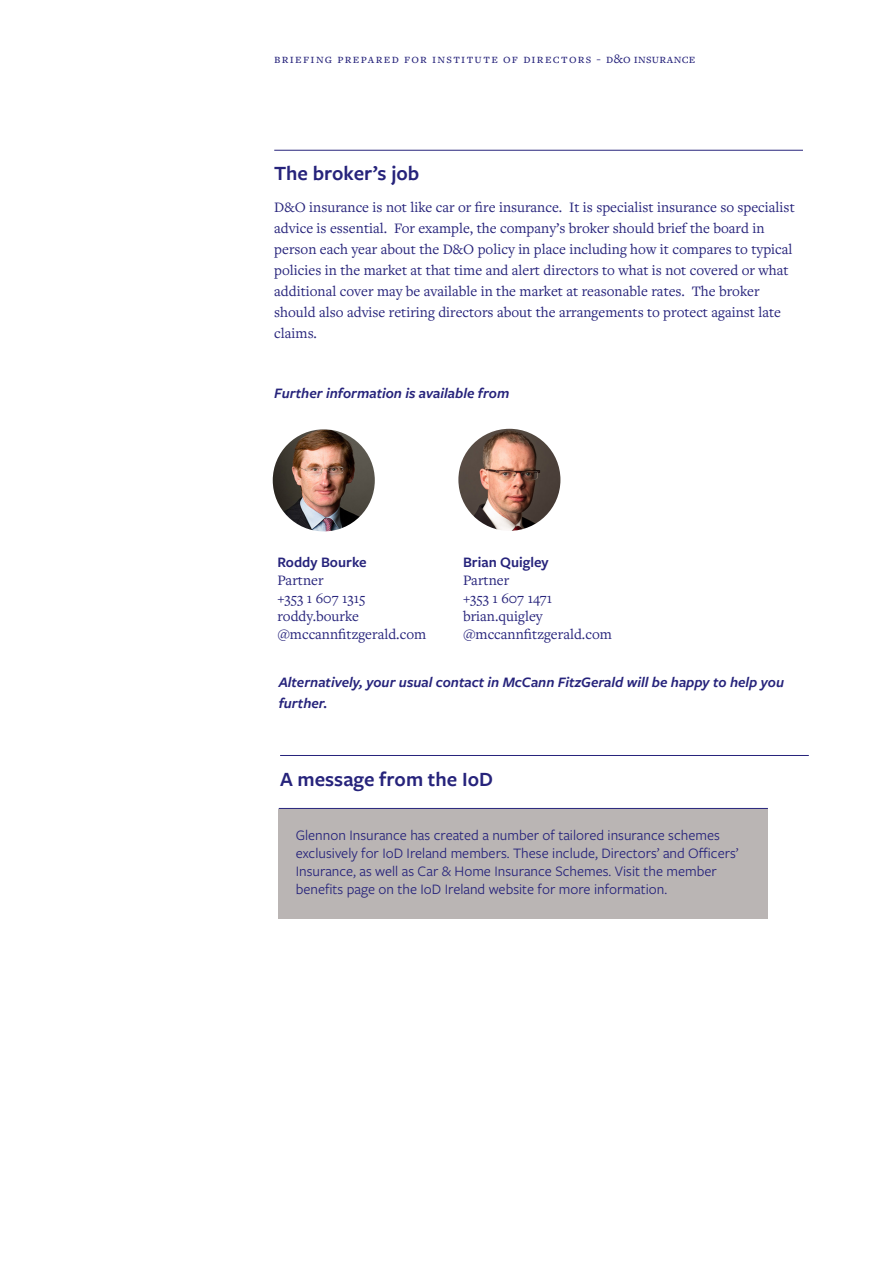
<style>
.page{position:relative;width:893px;height:1263px;background:#fff}
.page>*{position:absolute;margin:0;border:0;box-sizing:border-box;transform-origin:0 0}
.H2_14_16_SemiBold_Wi{font:600 21px "Freight Sans Pro";color:#26237b}
.Team-DDI_Email_etc{font:15px/21px "Freight Text Pro";color:#26237b}
.t1{font:15px/18px "Freight Sans Pro";color:#26237b}
.t2{font:italic 600 15px/21px "Freight Sans Pro";color:#26237b}
.Team-Name{font:600 15px "Freight Sans Pro";color:#26237b}
.Team-Title{font:15px "Freight Text Pro";color:#26237b}
.t3{font:13.5px "Freight Text Pro";letter-spacing:.09em;color:#26237b}
</style>
<div class="page">
<hr style="left:274px;top:150px;width:529px;height:1px;background:#26237b">
<img style="left:273px;top:429px;width:102px;height:102px;border-radius:51px">
<div style="left:279px;top:809px;width:489px;height:109px;background:#bab5b4"></div>
<hr style="left:279px;top:808px;width:489px;height:1px;background:#26237b">
<hr style="left:280px;top:755px;width:529px;height:1px;background:#26237b">
<img style="left:458px;top:429px;width:102px;height:102px;border-radius:51px">
<p class="t3" style="left:274px;top:50px;width:423px">briefing prepared for institute of directors - d&amp;o insurance</p>
<p class="H2_14_16_SemiBold_Wi" style="left:274px;top:159px;width:147px">The broker’s job</p>
<p class="Team-DDI_Email_etc" style="left:274px;top:196px;width:522px">D&amp;O insurance is not like car or fire insurance. It is specialist insurance so specialist advice is essential. For example, the company’s broker should brief the board in person each year about the D&amp;O policy in place including how it compares to typical policies in the market at that time and alert directors to what is not covered or what additional cover may be available in the market at reasonable rates. The broker should also advise retiring directors about the arrangements to protect against late claims.</p>
<p class="t2" style="left:274px;top:382px;width:237px">Further information is available from</p>
<p class="Team-Name" style="left:277px;top:552px;width:91px">Roddy Bourke</p>
<p class="Team-Title" style="left:277px;top:570px;width:48px">Partner</p>
<p class="Team-DDI_Email_etc" style="left:277px;top:587px;width:90px">+353 1 607 1315</p>
<p class="Team-DDI_Email_etc" style="left:277px;top:605px;width:83px">roddy.bourke</p>
<p class="Team-DDI_Email_etc" style="left:277px;top:623px;width:150px">@mccannfitzgerald.com</p>
<p class="Team-Name" style="left:463px;top:552px;width:87px">Brian Quigley</p>
<p class="Team-Title" style="left:463px;top:570px;width:48px">Partner</p>
<p class="Team-DDI_Email_etc" style="left:463px;top:587px;width:91px">+353 1 607 1471</p>
<p class="Team-DDI_Email_etc" style="left:463px;top:605px;width:81px">brian.quigley</p>
<p class="Team-DDI_Email_etc" style="left:463px;top:623px;width:150px">@mccannfitzgerald.com</p>
<p class="t2" style="left:279px;top:671px;width:507px">Alternatively, your usual contact in McCann FitzGerald will be happy to help you further.</p>
<p class="H2_14_16_SemiBold_Wi" style="left:280px;top:765px;width:215px">A message from the IoD</p>
<p class="t1" style="left:296px;top:826px;width:444px">Glennon Insurance has created a number of tailored insurance schemes exclusively for IoD Ireland members. These include, Directors’ and Officers’ Insurance, as well as Car &amp; Home Insurance Schemes. Visit the member benefits page on the IoD Ireland website for more information.</p>
</div>
